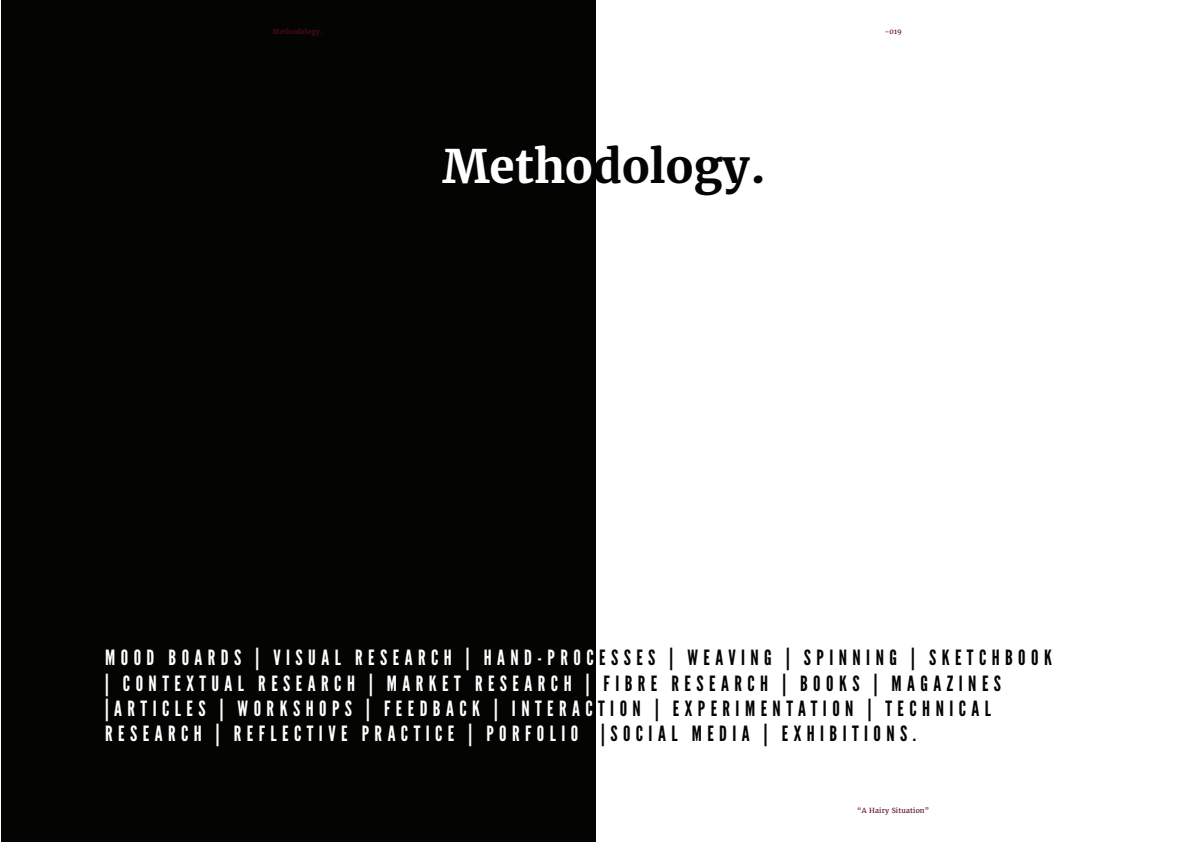
<style>
.page{position:relative;width:1191px;height:842px;background:#fff}
.page>*{position:absolute;margin:0;border:0;box-sizing:border-box;transform-origin:0 0}
.Headline_-_Align_Lef{font:700 46px "Merriweather";color:#040503}
.Subtitle{font:21px/25.2px "League Gothic";letter-spacing:.26em;color:#fff}
.Running_Headers_Page{font:7px "Merriweather";letter-spacing:.02em;color:#5b0925}
.s1{color:#fff}
.s2{color:#040503}
</style>
<div class="page">
<div style="left:1px;top:0;width:594px;height:842px;background:#040503"></div>
<p class="Running_Headers_Page" style="left:273px;top:27px;width:51px">Methodology.</p>
<p class="Running_Headers_Page" style="left:884px;top:27px;width:19px">-019</p>
<p class="Headline_-_Align_Lef" style="left:442px;top:137px;width:325px"><span class="s1">Metho</span>dology.</p>
<p class="Subtitle" style="left:105px;top:645px;width:948px">MOOD BOARDS | VISUAL RESEARCH | HAND-PROC<span class="s2">ESSES | WEAVING | SPINNING | SKETCHBOOK </span>| CONTEXTUAL RESEARCH | MARKET RESEARCH | <span class="s2">FIBRE RESEARCH | BOOKS | MAGAZINES </span>|ARTICLES | WORKSHOPS | FEEDBACK | INTERAC<span class="s2">TION | EXPERIMENTATION | TECHNICAL</span>L RESEARCH | REFLECTIVE PRACTICE | PORFOLIO <span class="s2">|SOCIAL MEDIA | EXHIBITIONS.</span></p>
<p class="Running_Headers_Page" style="left:857px;top:806px;width:73px">“A Hairy Situation”</p>
</div>
